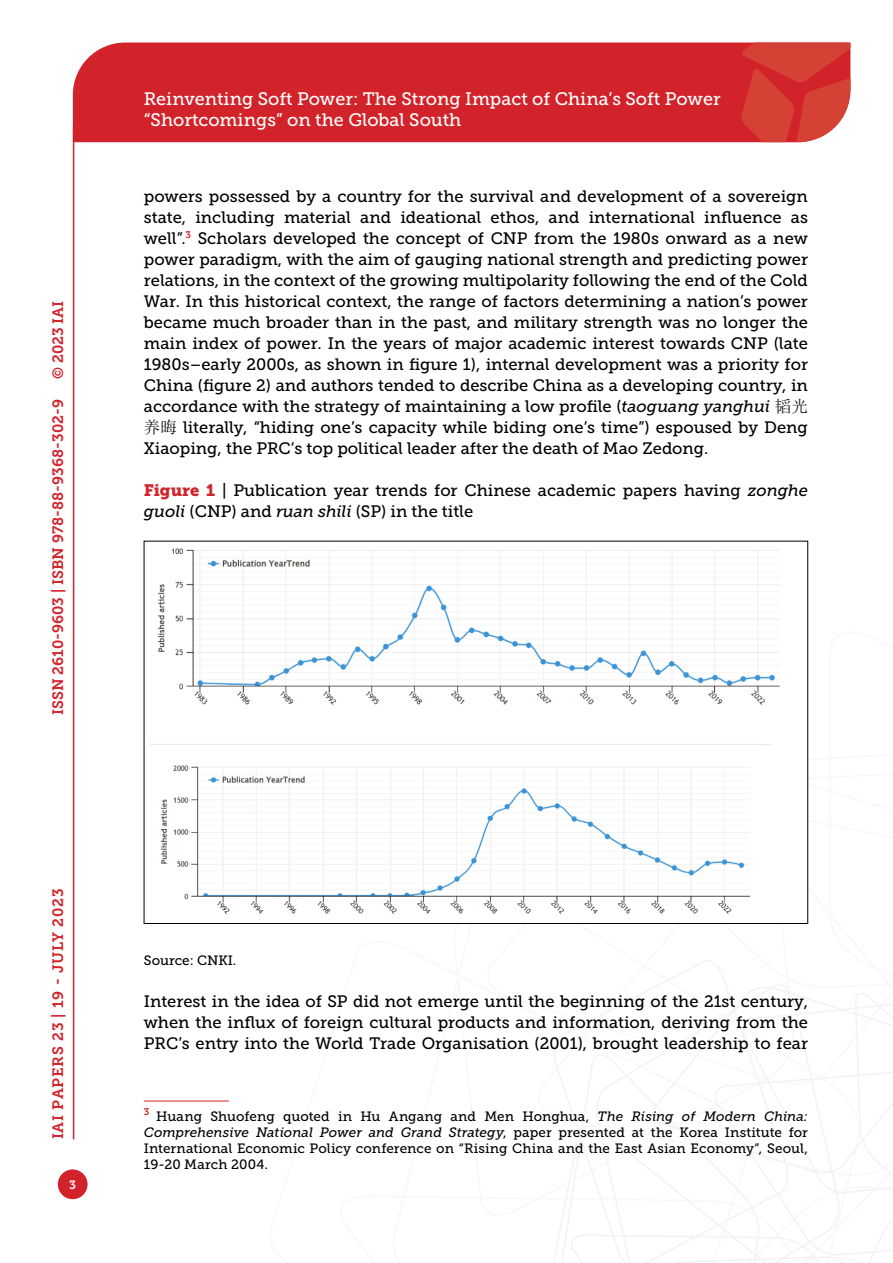
<style>
.page{position:relative;width:893px;height:1263px;background:#fff}
.page>*{position:absolute;margin:0;border:0;box-sizing:border-box;transform-origin:0 0}
.t1{font:18px/21.6px "Museo Slab 500";color:#fff}
.t2{font:16.5px/21px "Museo Slab 500";color:#000;text-align:justify}
.t3{font:15px "Museo Slab 700";color:#d2232a}
.t4{font:15px "Museo Slab 700";letter-spacing:.05em;color:#d2232a}
.t5{font:13.5px/16.2px "Museo Slab 500";letter-spacing:.01em;color:#000;text-align:justify}
.t6{font:12px "Museo Slab 700";color:#fff}
.s1{font-style:italic}
.s2{font-family:"Sim Sun"}
.s3{font-family:"Museo Slab 900";color:#d2232a}
</style>
<div class="page">
<svg style="left:553px;top:960px;width:340px;height:303px"></svg>
<div style="left:73px;top:43px;width:668px;height:99px;background:#d2232a"></div>
<svg style="left:741px;top:43px;width:109px;height:99px;background:#d6423b"></svg>
<div style="left:58px;top:1169px;width:30px;height:30px;background:#d2232a;border-radius:50%"></div>
<hr style="left:73px;top:126px;width:1px;height:1013px;background:#d2232a">
<img style="left:149px;top:548px;width:631px;height:366px">
<hr style="left:144px;top:1101px;width:85px;height:1px;background:#d2232a">
<p class="t3" style="left:50px;top:379px;width:80px;rotate:-90deg">© 2023 IAI</p>
<p class="t3" style="left:49px;top:715px;width:318px;rotate:-90deg">ISSN 2610-9603 | ISBN 978-88-9368-302-9</p>
<p class="t1" style="left:144px;top:88px;width:578px">Reinventing Soft Power: The Strong Impact of China’s Soft Power “Shortcomings” on the Global South</p>
<p class="t2" style="left:144px;top:186px;width:666px">powers possessed by a country for the survival and development of a sovereign state, including material and ideational ethos, and international influence as well”.<sup>3</sup> Scholars developed the concept of CNP from the 1980s onward as a new power paradigm, with the aim of gauging national strength and predicting power relations, in the context of the growing multipolarity following the end of the Cold War. In this historical context, the range of factors determining a nation’s power became much broader than in the past, and military strength was no longer the main index of power. In the years of major academic interest towards CNP (late 1980s–early 2000s, as shown in figure 1), internal development was a priority for China (figure 2) and authors tended to describe China as a developing country, in accordance with the strategy of maintaining a low profile (<span class="s1">taoguang yanghui</span> <span class="s2">韬光养晦</span> literally, “hiding one’s capacity while biding one’s time”) espoused by Deng Xiaoping, the PRC’s top political leader after the death of Mao Zedong.</p>
<p class="t2" style="left:144px;top:480px;width:666px"><span class="s3">Figure 1</span> | Publication year trends for Chinese academic papers having <span class="s1">zonghe guoli</span> (CNP) and <span class="s1">ruan shili</span> (SP) in the title</p>
<p class="t4" style="left:50px;top:1139px;width:252px;rotate:-90deg">IAI Papers 23 | 19 - July 2023</p>
<p class="t6" style="left:69px;top:1178px;width:8px">3</p>
<p class="t5" style="left:144px;top:952px;width:94px">Source: CNKI.</p>
<p class="t2" style="left:144px;top:991px;width:666px">Interest in the idea of SP did not emerge until the beginning of the 21st century, when the influx of foreign cultural products and information, deriving from the PRC’s entry into the World Trade Organisation (2001), brought leadership to fear</p>
<p class="t5" style="left:144px;top:1108px;width:666px"><sup>3</sup> Huang Shuofeng quoted in Hu Angang and Men Honghua, <span class="s1">The Rising of Modern China:<br>Comprehensive National Power and Grand Strategy</span>, paper presented at the Korea Institute for International Economic Policy conference on “Rising China and the East Asian Economy”, Seoul, 19-20 March 2004.</p>
</div>
